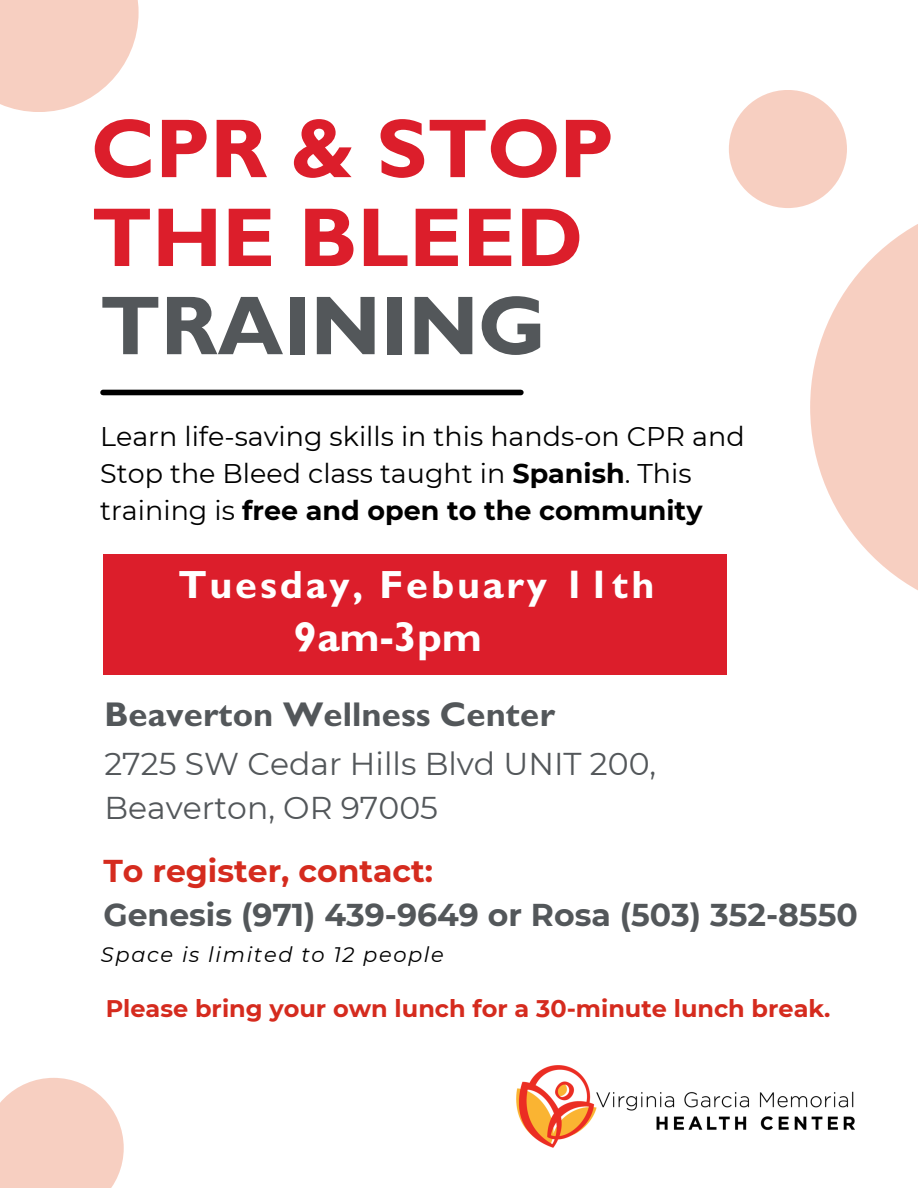
<style>
.page{position:relative;width:918px;height:1188px;background:#fff}
.page>*{position:absolute;margin:0;border:0;box-sizing:border-box;transform-origin:0 0}
.t1{font:700 84px/88.8px "Gill Sans MT Std";color:#dc1e2b}
.t2{font:700 84px "Gill Sans MT Std";color:#53575a}
.t3{font:700 42px "Gill Sans";color:#fff}
.t4{font:700 39.45px "Gill Sans";letter-spacing:.07em;color:#fff}
.t5{font:700 34.5px "Gill Sans";color:#53575a}
.t6{font:700 31.5px/43.8px "Montserrat";color:#53575a}
.t7{font:31.5px/43.8px "Montserrat";color:#53575a}
.t8{font:27px/37.2px "Montserrat";color:#000}
.t9{font:700 24px "Montserrat";color:#d52b1e}
.t10{font:italic 21px "Montserrat";letter-spacing:.075em;color:#000}
.s1{font-weight:700}
.s2{color:#d52b1e}
</style>
<div class="page">
<svg style="left:810px;top:198px;width:108px;height:393px;fill:#f7cfc1"></svg>
<div style="left:729px;top:90px;width:118px;height:118px;background:#f7cfc1;border-radius:50%"></div>
<svg style="left:0;top:1078px;width:124px;height:110px"></svg>
<svg style="left:0;top:0;width:139px;height:112px;fill:#f7cfc1"></svg>
<div style="left:103px;top:390px;width:418px;height:5px;background:#000"></div>
<div style="left:103px;top:554px;width:624px;height:120px;background:#dc1e2b"></div>
<img style="left:517px;top:1066px;width:337px;height:82px">
<h1 class="t1" style="left:92px;top:117px;width:524px">CPR &amp; STOP<br>THE BLEED</h1>
<h1 class="t2" style="left:100px;top:297px;width:448px">TRAINING</h1>
<p class="t8" style="left:100px;top:418px;width:646px">Learn life-saving skills in this hands-on CPR and<br>Stop the Bleed class taught in <span class="s1">Spanish</span>. This training is <span class="s1">free and open to the community</span></p>
<p class="t4" style="left:178px;top:571px;width:478px">Tuesday, Febuary 11th</p>
<h2 class="t3" style="left:294px;top:622px;width:189px">9am-3pm</h2>
<h2 class="t5" style="left:104px;top:702px;width:452px">Beaverton Wellness Center</h2>
<h2 class="t7" style="left:104px;top:742px;width:553px">2725 SW Cedar Hills Blvd UNIT 200,<br>Beaverton, OR 97005</h2>
<h4 class="t6" style="left:103px;top:848px;width:756px"><span class="s2">To register, contact:<br></span>Genesis (971) 439-9649 or Rosa (503) 352-8550</h4>
<h3 class="t10" style="left:101px;top:942px;width:344px">Space is limited to 12 people</h3>
<h5 class="t9" style="left:106px;top:994px;width:726px">Please bring your own lunch for a 30-minute lunch break.</h5>
</div>
